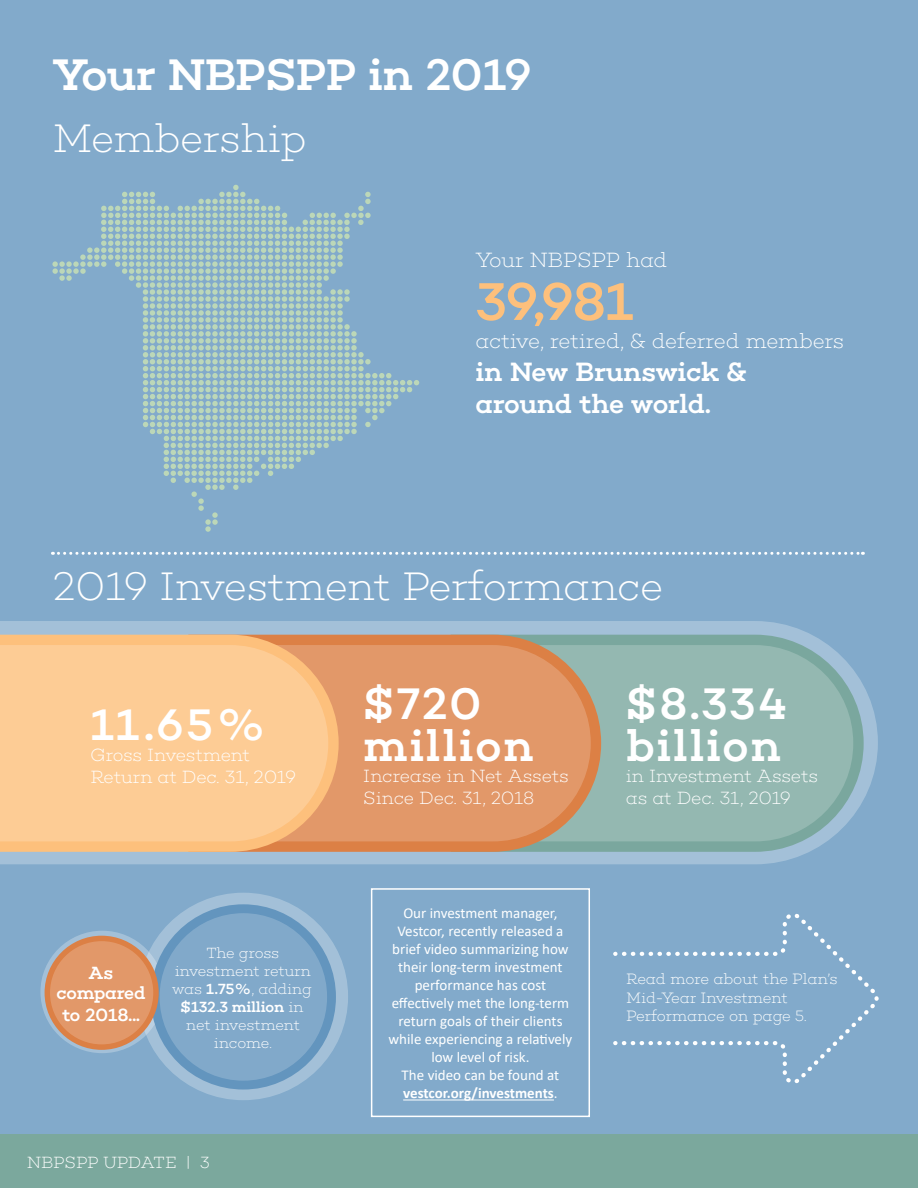
<style>
.page{position:relative;width:918px;height:1188px;background:#82aacb}
.page>*{position:absolute;margin:0;border:0;box-sizing:border-box;transform-origin:0 0}
.t1{font:500 54px "Choplin";color:#fdc07c}
.t2{font:500 45px/42px "Choplin";letter-spacing:.02em;color:#fff}
.t3{font:500 45px "Choplin";letter-spacing:-.02em;color:#fff}
.t4{font:200 40.5px "Choplin";letter-spacing:-.02em;color:#fff}
.t5{font:500 27px/32.4px "Choplin";letter-spacing:-.02em;color:#fff}
.t6{font:200 21px "Choplin";letter-spacing:-.02em;color:#fff}
.t7{font:200 18px/21.6px "Choplin";letter-spacing:-.015em;color:#fff}
.t8{font:500 18px/19.5px "Choplin";letter-spacing:-.01em;color:#fff;text-align:center}
.t9{font:200 16.5px "Choplin";letter-spacing:-.01em;color:#fff}
.t10{font:200 15.3px/18.3px "Choplin";letter-spacing:-.02em;color:#fff}
.t11{font:15px/18px "Calibri";color:#fff;text-align:center}
.t12{font:200 15px/18px "Choplin";letter-spacing:-.025em;color:#fff;text-align:center}
.s1{font-weight:500}
.s2{font-weight:700}
</style>
<div class="page">
<svg style="left:52px;top:185px;width:367px;height:347px"></svg>
<svg style="left:52px;top:552px;width:811px;height:3px"></svg>
<div style="left:0;top:1135px;width:918px;height:53px;background:#7ba89d"></div>
<svg style="left:0;top:621px;width:878px;height:243px;fill:#a3c0d8"></svg>
<svg style="left:601px;top:635px;width:263px;height:217px;fill:#7aa79e"></svg>
<div style="left:601px;top:645px;width:252px;height:196px;background:#94b8b1"></div>
<svg style="left:339px;top:635px;width:262px;height:217px;fill:#dc8045"></svg>
<div style="left:339px;top:645px;width:252px;height:196px;background:#e29869"></div>
<svg style="left:0;top:635px;width:339px;height:217px;fill:#fdc07c"></svg>
<div style="left:0;top:645px;width:328px;height:196px;background:#fdcc95"></div>
<div style="left:139px;top:893px;width:209px;height:207px;background:#a3c0d8;border-radius:50%"></div>
<svg style="left:40px;top:931px;width:124px;height:122px"></svg>
<div style="left:151px;top:904px;width:185px;height:186px;background:#6395be;border-radius:50%"></div>
<div style="left:160px;top:913px;width:167px;height:168px;background:#81a9ca;border-radius:50%"></div>
<div style="left:45px;top:936px;width:114px;height:114px;background:#dc8045;border-radius:50%"></div>
<div style="left:50px;top:941px;width:103px;height:103px;background:#e29869;border-radius:50%"></div>
<svg style="left:615px;top:913px;width:264px;height:171px"></svg>
<hr style="left:403px;top:1099px;width:151px;height:1px;background:#fff">
<div style="left:371px;top:888px;width:219px;height:229px;border:2px solid #fff"></div>
<h2 class="t3" style="left:52px;top:49px;width:481px">Your NBPSPP in 2019</h2>
<h3 class="t4" style="left:52px;top:115px;width:256px">Membership</h3>
<h3 class="t6" style="left:476px;top:248px;width:193px">Your NBPSPP had</h3>
<h1 class="t1" style="left:476px;top:270px;width:159px">39,981</h1>
<h3 class="t6" style="left:476px;top:329px;width:370px">active, retired, &amp; deferred members</h3>
<h3 class="t5" style="left:476px;top:356px;width:273px">in New Brunswick &amp; around the world.</h3>
<h3 class="t4" style="left:52px;top:563px;width:612px">2019 Investment Performance</h3>
<h2 class="t2" style="left:90px;top:704px;width:177px">11.65%</h2>
<p class="t7" style="left:90px;top:745px;width:207px">Gross Investment<br>Return at Dec. 31, 2019</p>
<p class="t8" style="left:56px;top:964px;width:91px">As compared</p>
<p class="t8" style="left:62px;top:1005px;width:79px">to 2018...</p>
<p class="t12" style="left:172px;top:944px;width:142px">The gross investment return was <span class="s1">1.75%</span>, adding <span class="s1">$132.3 million</span> in net investment income.</p>
<p class="t9" style="left:27px;top:1153px;width:185px">NBPSPP UPDATE | 3</p>
<h2 class="t2" style="left:363px;top:683px;width:172px">$720 million</h2>
<p class="t7" style="left:363px;top:766px;width:207px">Increase in Net Assets<br>Since Dec. 31, 2018</p>
<p class="t11" style="left:389px;top:904px;width:185px">Our investment manager,<br>Vestcor, recently released a brief video summarizing how their long-term investment performance has cost effectively met the long-term return goals of their clients while experiencing a relatively low level of risk.<br>The video can be found at <span class="s2">vestcor.org/investments</span>.</p>
<h2 class="t2" style="left:626px;top:683px;width:164px">$8.334 billion</h2>
<p class="t7" style="left:626px;top:766px;width:194px">in Investment Assets as at Dec. 31, 2019</p>
<p class="t10" style="left:626px;top:970px;width:213px">Read more about the Plan’s<br>Mid-Year Investment<br>Performance on page 5.</p>
</div>
